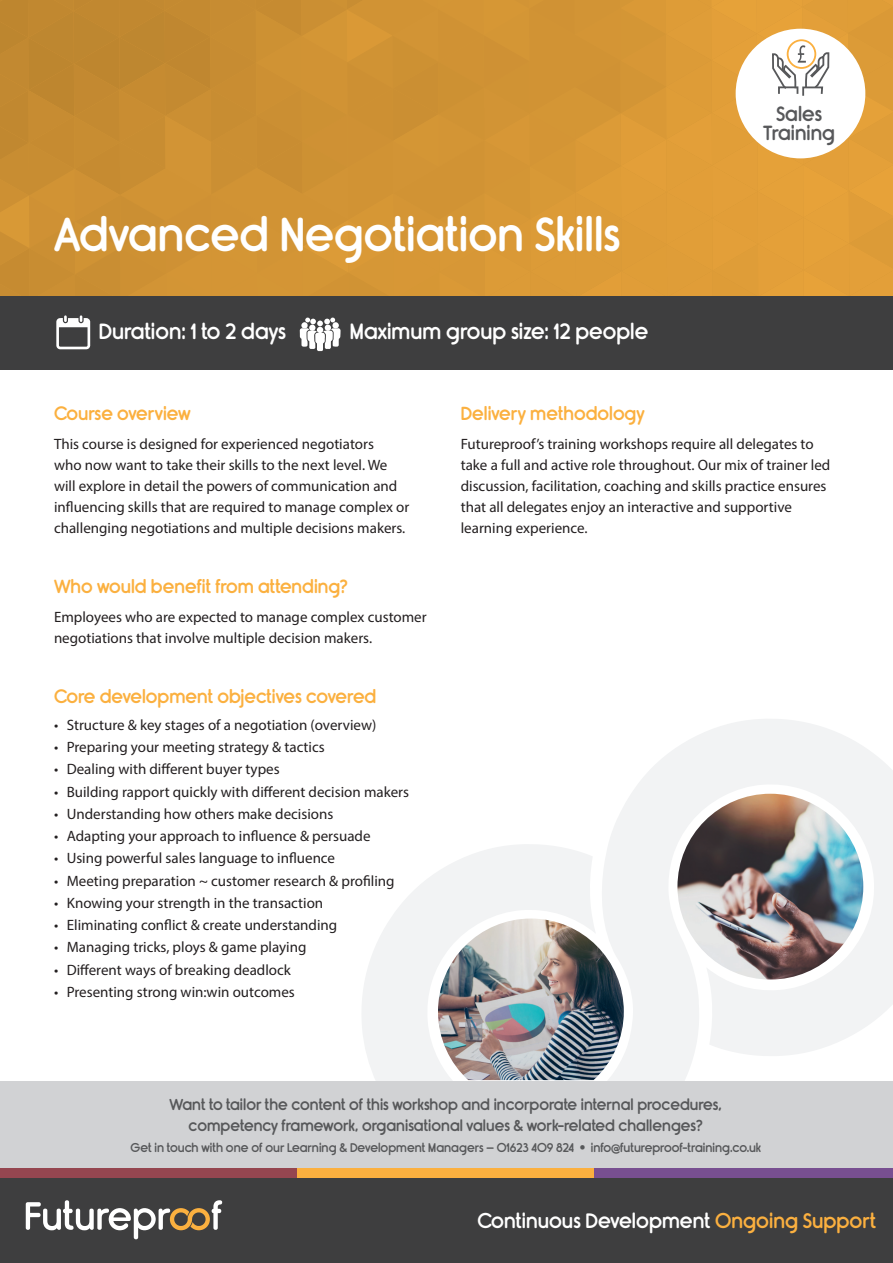
<style>
.page{position:relative;width:893px;height:1263px;background:#fff}
.page>*{position:absolute;margin:0;border:0;box-sizing:border-box;transform-origin:0 0}
.t1{font:45px "Rimouski Sb";color:#fff}
.t2{font:21px "Rimouski Sb";color:#fff}
.t3{font:19.8px "Rimouski Sb";color:#fff}
.t4{font:19.5px/19.5px "Rimouski Sb";color:#57585a;text-align:center}
.t5{font:18px "Rimouski Sb";color:#fbb03f}
.t6{font:15px/21px "Myriad Pro";color:#231f20}
.t7{font:15px/21px "Rimouski Sb";color:#57585a;text-align:center}
.t8{font:12px "Rimouski Sb";color:#57585a}
.s1{color:#fbb03f}
</style>
<div class="page">
<div style="left:0;top:296px;width:893px;height:74px;background:#3e3e3f"></div>
<div style="left:0;top:1166px;width:299px;height:14px;background:#954650"></div>
<svg style="left:362px;top:719px;width:531px;height:362px;fill:#f2f3f4"></svg>
<div style="left:297px;top:1166px;width:299px;height:14px;background:#fbb03f"></div>
<div style="left:594px;top:1166px;width:299px;height:14px;background:#784f91"></div>
<div style="left:0;top:1178px;width:893px;height:85px;background:#3e3e3f"></div>
<svg style="left:26px;top:1200px;width:196px;height:39px"></svg>
<div style="left:0;top:1081px;width:893px;height:86px;background:#d1d2d4"></div>
<svg style="left:0;top:0;width:893px;height:296px;background:#d5993e"></svg>
<svg style="left:300px;top:318px;width:41px;height:33px"></svg>
<svg style="left:56px;top:315px;width:34px;height:34px"></svg>
<img style="left:677px;top:794px;width:186px;height:185px;border-radius:93px">
<img style="left:438px;top:918px;width:186px;height:162px">
<h1 class="t1" style="left:54px;top:209px;width:568px">Advanced Negotiation Skills</h1>
<h2 class="t2" style="left:99px;top:319px;width:189px">Duration: 1 to 2 days</h2>
<h2 class="t2" style="left:350px;top:319px;width:300px">Maximum group size: 12 people</h2>
<h3 class="t4" style="left:763px;top:104px;width:73px">Sales<br>Training</h3>
<p class="t5" style="left:54px;top:402px;width:138px">Course overview</p>
<p class="t6" style="left:54px;top:433px;width:357px">This course is designed for experienced negotiators<br>who now want to take their skills to the next level. We will explore in detail the powers of communication and influencing skills that are required to manage complex or challenging negotiations and multiple decisions makers.</p>
<p class="t5" style="left:54px;top:576px;width:295px">Who would benefit from attending?</p>
<p class="t6" style="left:54px;top:606px;width:374px">Employees who are expected to manage complex customer negotiations that involve multiple decision makers.</p>
<p class="t5" style="left:54px;top:686px;width:324px">Core development objectives covered</p>
<p class="t6" style="left:54px;top:714px;width:324px">• Structure &amp; key stages of a negotiation (overview)</p>
<p class="t6" style="left:54px;top:736px;width:272px">• Preparing your meeting strategy &amp; tactics</p>
<p class="t6" style="left:54px;top:759px;width:227px">• Dealing with different buyer types</p>
<p class="t6" style="left:54px;top:781px;width:357px">• Building rapport quickly with different decision makers</p>
<p class="t6" style="left:54px;top:803px;width:281px">• Understanding how others make decisions</p>
<p class="t6" style="left:54px;top:825px;width:318px">• Adapting your approach to influence &amp; persuade</p>
<p class="t6" style="left:54px;top:847px;width:283px">• Using powerful sales language to influence</p>
<p class="t6" style="left:54px;top:870px;width:342px">• Meeting preparation ~ customer research &amp; profiling</p>
<p class="t6" style="left:54px;top:892px;width:271px">• Knowing your strength in the transaction</p>
<p class="t6" style="left:54px;top:914px;width:285px">• Eliminating conflict &amp; create understanding</p>
<p class="t6" style="left:54px;top:936px;width:254px">• Managing tricks, ploys &amp; game playing</p>
<p class="t6" style="left:54px;top:959px;width:238px">• Different ways of breaking deadlock</p>
<p class="t6" style="left:54px;top:981px;width:242px">• Presenting strong win:win outcomes</p>
<p class="t5" style="left:461px;top:402px;width:185px">Delivery methodology</p>
<p class="t6" style="left:461px;top:433px;width:371px">Futureproof’s training workshops require all delegates to take a full and active role throughout. Our mix of trainer led discussion, facilitation, coaching and skills practice ensures that all delegates enjoy an interactive and supportive learning experience.</p>
<p class="t7" style="left:170px;top:1095px;width:554px">Want to tailor the content of this workshop and incorporate internal procedures, competency framework, organisational values &amp; work-related challenges?</p>
<p class="t8" style="left:130px;top:1141px;width:632px">Get in touch with one of our Learning &amp; Development Managers – 01623 409 824 • info@futureproof-training.co.uk</p>
<h3 class="t3" style="left:478px;top:1209px;width:400px">Continuous Development <span class="s1">Ongoing Support</span></h3>
</div>
